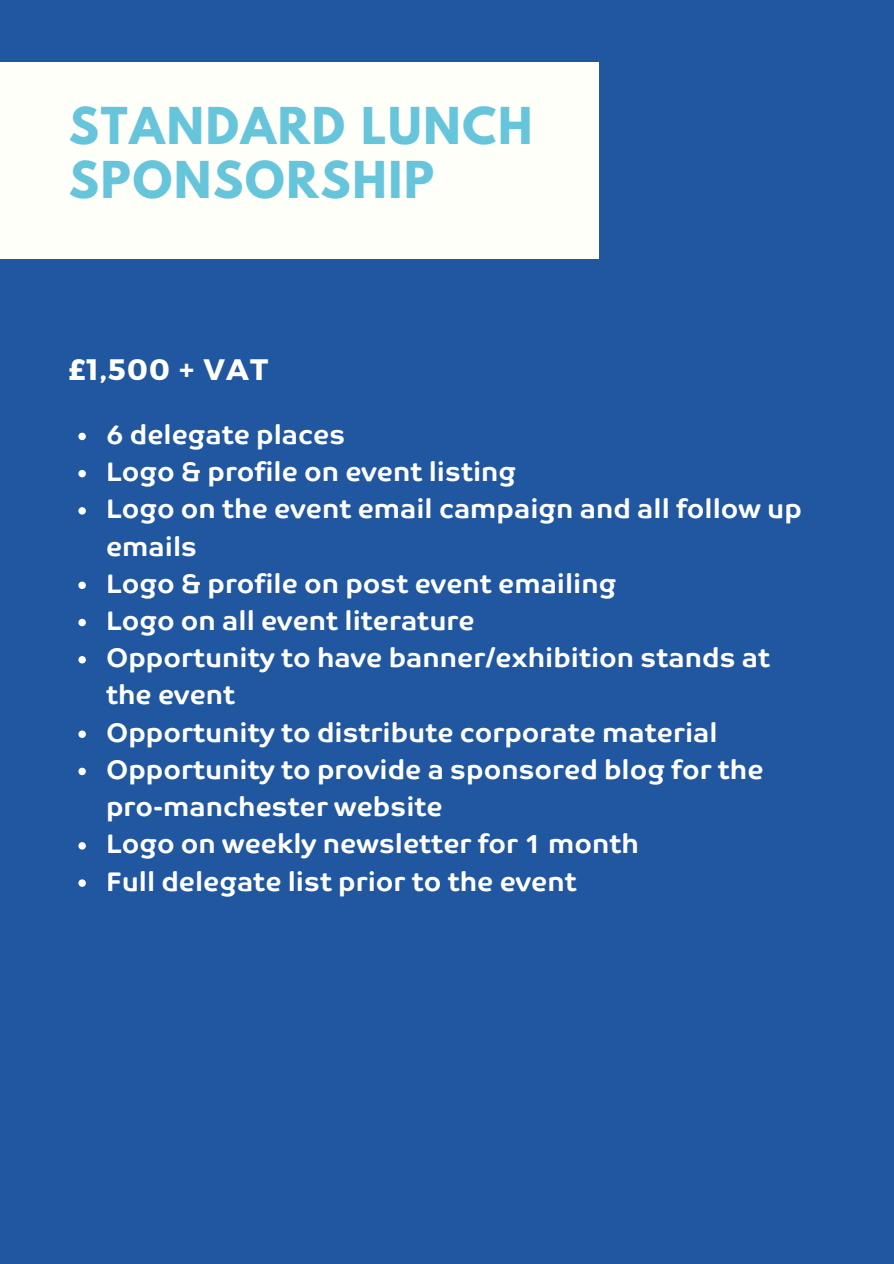
<style>
.page{position:relative;width:894px;height:1264px;background:#fff}
.page>*{position:absolute;margin:0;border:0;box-sizing:border-box;transform-origin:0 0}
.t1{font:700 45px/54px "League Spartan";letter-spacing:.04em;color:#66c5db}
.t2{font:700 29.55px "Montserrat";letter-spacing:.04em;color:#fffff9}
.t3{font:700 27px/37.2px "Co Text Corp";color:#fff}
</style>
<div class="page">
<div style="left:0;top:0;width:893px;height:1263px;background:#2057a0"></div>
<div style="left:0;top:62px;width:599px;height:197px;background:#fffff9"></div>
<svg style="left:78px;top:432px;width:8px;height:8px"></svg>
<svg style="left:78px;top:470px;width:8px;height:7px"></svg>
<svg style="left:78px;top:507px;width:8px;height:7px"></svg>
<svg style="left:78px;top:581px;width:8px;height:8px"></svg>
<svg style="left:78px;top:619px;width:8px;height:7px"></svg>
<svg style="left:78px;top:656px;width:8px;height:7px"></svg>
<svg style="left:78px;top:730px;width:8px;height:8px"></svg>
<svg style="left:78px;top:767px;width:8px;height:8px"></svg>
<svg style="left:78px;top:842px;width:8px;height:7px"></svg>
<svg style="left:78px;top:879px;width:8px;height:7px"></svg>
<h1 class="t1" style="left:69px;top:105px;width:465px">STANDARD LUNCH<br>SPONSORSHIP</h1>
<p class="t2" style="left:69px;top:351px;width:201px">£1,500 + VAT</p>
<p class="t3" style="left:106px;top:416px;width:697px">6 delegate places<br>Logo &amp; profile on event listing<br>Logo on the event email campaign and all follow up emails<br>Logo &amp; profile on post event emailing<br>Logo on all event literature<br>Opportunity to have banner/exhibition stands at the event<br>Opportunity to distribute corporate material<br>Opportunity to provide a sponsored blog for the pro-manchester website<br>Logo on weekly newsletter for 1 month<br>Full delegate list prior to the event</p>
</div>
